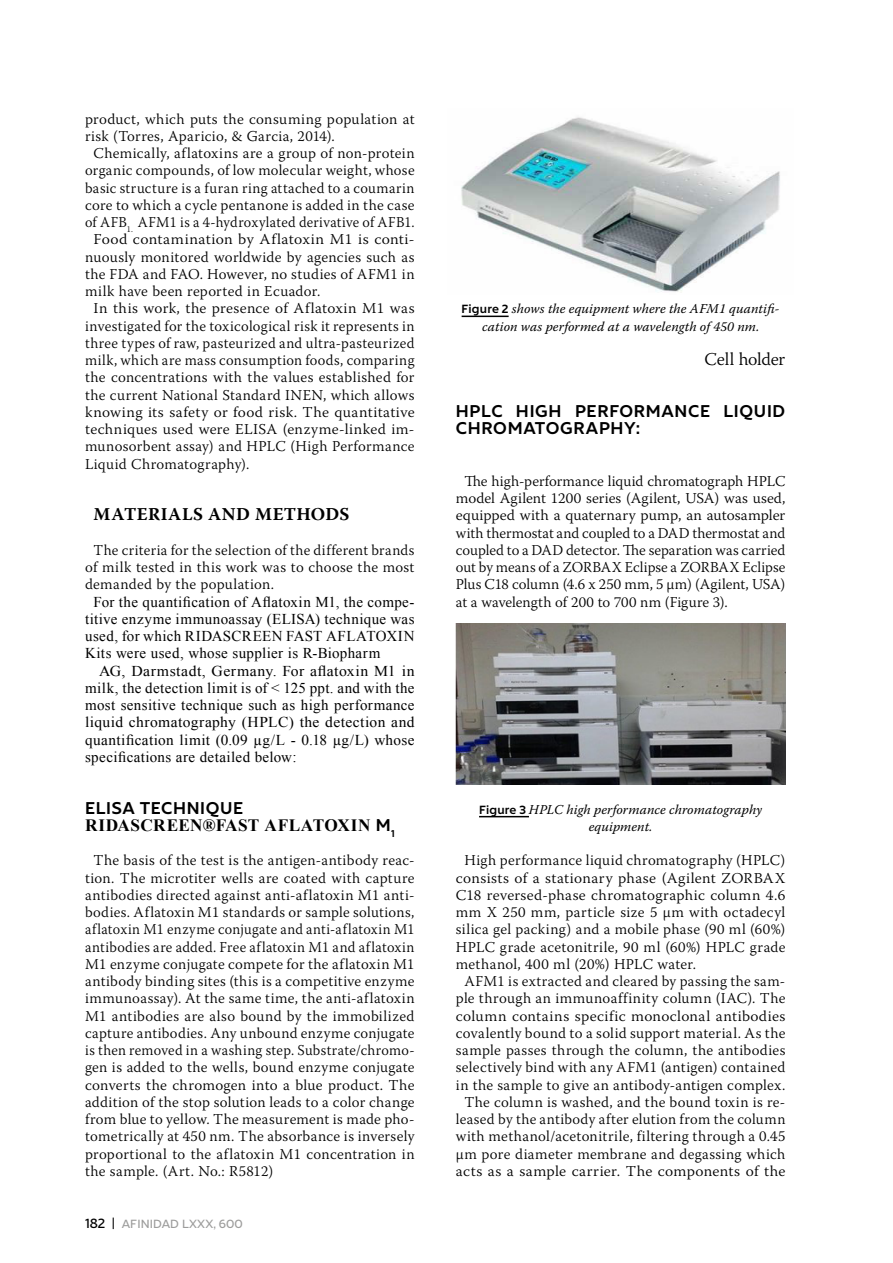
<style>
.page{position:relative;width:893px;height:1263px;background:#fff}
.page>*{position:absolute;margin:0;border:0;box-sizing:border-box;transform-origin:0 0}
.t1{font:700 18px "Warnock Pro";letter-spacing:.025em;color:#000}
.t2{font:300 18px "Warnock Pro";letter-spacing:-.01em;color:#000}
.t3{font:700 17.25px/17.2px "Liszt FY";letter-spacing:.035em;color:#000}
.t4{font:700 17.25px "Times New Roman";letter-spacing:.025em;color:#000}
.t5{font:300 15px/17.2px "Warnock Pro";letter-spacing:.025em;color:#000;text-align:justify}
.t6{font:15px/17.2px "Times New Roman";letter-spacing:.025em;color:#000;text-align:justify;scale:1.05 1}
.t7{font:15px/17.2px "Times New Roman";letter-spacing:.025em;color:#000;text-align:justify}
.t8{font:300 15px "Warnock Pro";letter-spacing:.025em;color:#000;scale:1.04 1}
.t9{font:300 15px "Warnock Pro";letter-spacing:.025em;color:#000;scale:.95 1}
.t10{font:300 15px "Warnock Pro";letter-spacing:.025em;color:#000;scale:1.05 1}
.t11{font:italic 13.5px/17.2px "Warnock Pro";letter-spacing:.005em;color:#000;text-align:center}
.t12{font:12px "Liszt FY";letter-spacing:.01em;color:#9d9d9c}
.s1{font-family:"Liszt FY"}
.s2{font-size:13.5px;color:#000}
.s3{font-family:"Liszt FY";font-weight:700;font-style:normal;font-size:12px}
</style>
<div class="page">
<hr style="left:462px;top:316px;width:47px;height:1px;background:#000">
<hr style="left:479px;top:816px;width:50px;height:1px;background:#000">
<img style="left:461px;top:117px;width:319px;height:176px">
<img style="left:456px;top:624px;width:329px;height:161px">
<p class="t5" style="left:85px;top:110px;width:331px">product, which puts the consuming population at</p>
<p class="t5" style="left:85px;top:127px;width:251px">risk (Torres, Aparicio, &amp; Garcia, 2014).</p>
<p class="t5" style="left:94px;top:144px;width:323px">Chemically, aflatoxins are a group of non-protein</p>
<p class="t5" style="left:85px;top:161px;width:331px">organic compounds, of low molecular weight, whose</p>
<p class="t5" style="left:85px;top:179px;width:331px">basic structure is a furan ring attached to a coumarin</p>
<p class="t5" style="left:85px;top:196px;width:331px">core to which a cycle pentanone is added in the case</p>
<p class="t9" style="left:85px;top:213px;width:348px">of AFB<sub>1.</sub> AFM1 is a 4-hydroxylated derivative of AFB1.</p>
<p class="t10" style="left:94px;top:230px;width:307px">Food contamination by Aflatoxin M1 is conti-</p>
<p class="t5" style="left:85px;top:248px;width:331px">nuously monitored worldwide by agencies such as</p>
<p class="t5" style="left:85px;top:265px;width:331px">the FDA and FAO. However, no studies of AFM1 in</p>
<p class="t5" style="left:85px;top:282px;width:237px">milk have been reported in Ecuador.</p>
<p class="t5" style="left:94px;top:299px;width:322px">In this work, the presence of Aflatoxin M1 was</p>
<p class="t5" style="left:85px;top:317px;width:331px">investigated for the toxicological risk it represents in</p>
<p class="t5" style="left:85px;top:334px;width:331px">three types of raw, pasteurized and ultra-pasteurized</p>
<p class="t5" style="left:85px;top:351px;width:331px">milk, which are mass consumption foods, comparing</p>
<p class="t5" style="left:85px;top:368px;width:331px">the concentrations with the values established for</p>
<p class="t5" style="left:85px;top:386px;width:331px">the current National Standard INEN, which allows</p>
<p class="t5" style="left:85px;top:403px;width:331px">knowing its safety or food risk. The quantitative</p>
<p class="t5" style="left:85px;top:420px;width:331px">techniques used were ELISA (enzyme-linked im-</p>
<p class="t5" style="left:85px;top:437px;width:331px">munosorbent assay) and HPLC (High Performance</p>
<p class="t5" style="left:85px;top:455px;width:166px">Liquid Chromatography).</p>
<p class="t1" style="left:94px;top:504px;width:257px">MATERIALS AND METHODS</p>
<p class="t5" style="left:85px;top:541px;width:331px;text-indent:9px">The criteria for the selection of the different brands of milk tested in this work was to choose the most demanded by the population.</p>
<p class="t7" style="left:85px;top:593px;width:331px;text-indent:8px">For the quantification of Aflatoxin M1, the compe&shy;titive enzyme immunoassay (ELISA) technique was used, for which RIDASCREEN FAST AFLATOXIN Kits were used, whose supplier is R-Biopharm</p>
<p class="t6" style="left:85px;top:662px;width:315px;text-indent:14px">AG, Darmstadt, Germany. For aflatoxin M1 in milk, the detection limit is of &lt; 125 ppt. and with the most sensitive technique such as high performance liquid chromatography (HPLC) the detection and quantification limit (0.09 µg/L - 0.18 µg/L) whose specifications are detailed below:</p>
<p class="t3" style="left:85px;top:799px;width:160px">ELISA TECHNIQUE</p>
<p class="t4" style="left:85px;top:813px;width:311px">RIDASCREEN®FAST AFLATOXIN <span class="s1">M</span><sub>1</sub></p>
<p class="t5" style="left:85px;top:851px;width:331px;text-indent:9px">The basis of the test is the antigen-antibody reac&shy;tion. The microtiter wells are coated with capture antibodies directed against anti-aflatoxin M1 anti&shy;bodies. Aflatoxin M1 standards or sample solutions, aflatoxin M1 enzyme conjugate and anti-aflatoxin M1 antibodies are added. Free aflatoxin M1 and aflatoxin M1 enzyme conjugate compete for the aflatoxin M1 antibody binding sites (this is a competitive enzyme immunoassay). At the same time, the anti-aflatoxin M1 antibodies are also bound by the immobilized capture antibodies. Any unbound enzyme conjugate is then removed in a washing step. Substrate/chromo&shy;gen is added to the wells, bound enzyme conjugate converts the chromogen into a blue product. The addition of the stop solution leads to a color change from blue to yellow. The measurement is made pho&shy;tometrically at 450 nm. The absorbance is inversely proportional to the aflatoxin M1 concentration in the sample. (Art. No.: R5812)</p>
<p class="t12" style="left:85px;top:1216px;width:159px"><span class="s2">182 |</span> AFINIDAD LXXX, 600</p>
<p class="t11" style="left:462px;top:300px;width:319px"><span class="s3">Figure 2</span> shows the equipment where the AFM1 quantifi&shy;cation was performed at a wavelength of 450 nm.</p>
<p class="t2" style="left:704px;top:348px;width:82px">Cell holder</p>
<p class="t3" style="left:456px;top:402px;width:331px">HPLC HIGH PERFORMANCE LIQUID<br>CHROMATOGRAPHY:</p>
<p class="t5" style="left:456px;top:472px;width:331px;text-indent:9px">The high-performance liquid chromatograph HPLC model Agilent 1200 series (Agilent, USA) was used, equipped with a quaternary pump, an autosampler with thermostat and coupled to a DAD thermostat and coupled to a DAD detector. The separation was carried out by means of a ZORBAX Eclipse a ZORBAX Eclipse Plus C18 column (4.6 x 250 mm, 5 μm) (Agilent, USA) at a wavelength of 200 to 700 nm (Figure 3).</p>
<p class="t11" style="left:479px;top:800px;width:285px"><span class="s3">Figure 3</span> HPLC high performance chromatography equipment.</p>
<p class="t5" style="left:464px;top:851px;width:323px">High performance liquid chromatography (HPLC)</p>
<p class="t5" style="left:456px;top:869px;width:331px">consists of a stationary phase (Agilent ZORBAX</p>
<p class="t5" style="left:456px;top:886px;width:331px">C18 reversed-phase chromatographic column 4.6</p>
<p class="t5" style="left:456px;top:903px;width:331px">mm X 250 mm, particle size 5 µm with octadecyl</p>
<p class="t5" style="left:456px;top:920px;width:331px">silica gel packing) and a mobile phase (90 ml (60%)</p>
<p class="t5" style="left:456px;top:938px;width:331px">HPLC grade acetonitrile, 90 ml (60%) HPLC grade</p>
<p class="t5" style="left:456px;top:955px;width:242px">methanol, 400 ml (20%) HPLC water.</p>
<p class="t5" style="left:464px;top:972px;width:323px">AFM1 is extracted and cleared by passing the sam-</p>
<p class="t5" style="left:456px;top:989px;width:331px">ple through an immunoaffinity column (IAC). The</p>
<p class="t8" style="left:456px;top:1007px;width:318px">column contains specific monoclonal antibodies</p>
<p class="t5" style="left:456px;top:1024px;width:331px">covalently bound to a solid support material. As the</p>
<p class="t5" style="left:456px;top:1041px;width:331px">sample passes through the column, the antibodies</p>
<p class="t5" style="left:456px;top:1058px;width:331px">selectively bind with any AFM1 (antigen) contained</p>
<p class="t5" style="left:456px;top:1076px;width:331px">in the sample to give an antibody-antigen complex.</p>
<p class="t5" style="left:464px;top:1093px;width:323px">The column is washed, and the bound toxin is re-</p>
<p class="t5" style="left:456px;top:1110px;width:331px">leased by the antibody after elution from the column</p>
<p class="t5" style="left:456px;top:1127px;width:331px">with methanol/acetonitrile, filtering through a 0.45</p>
<p class="t5" style="left:456px;top:1145px;width:331px">µm pore diameter membrane and degassing which</p>
<p class="t8" style="left:456px;top:1162px;width:318px">acts as a sample carrier. The components of the</p>
</div>
